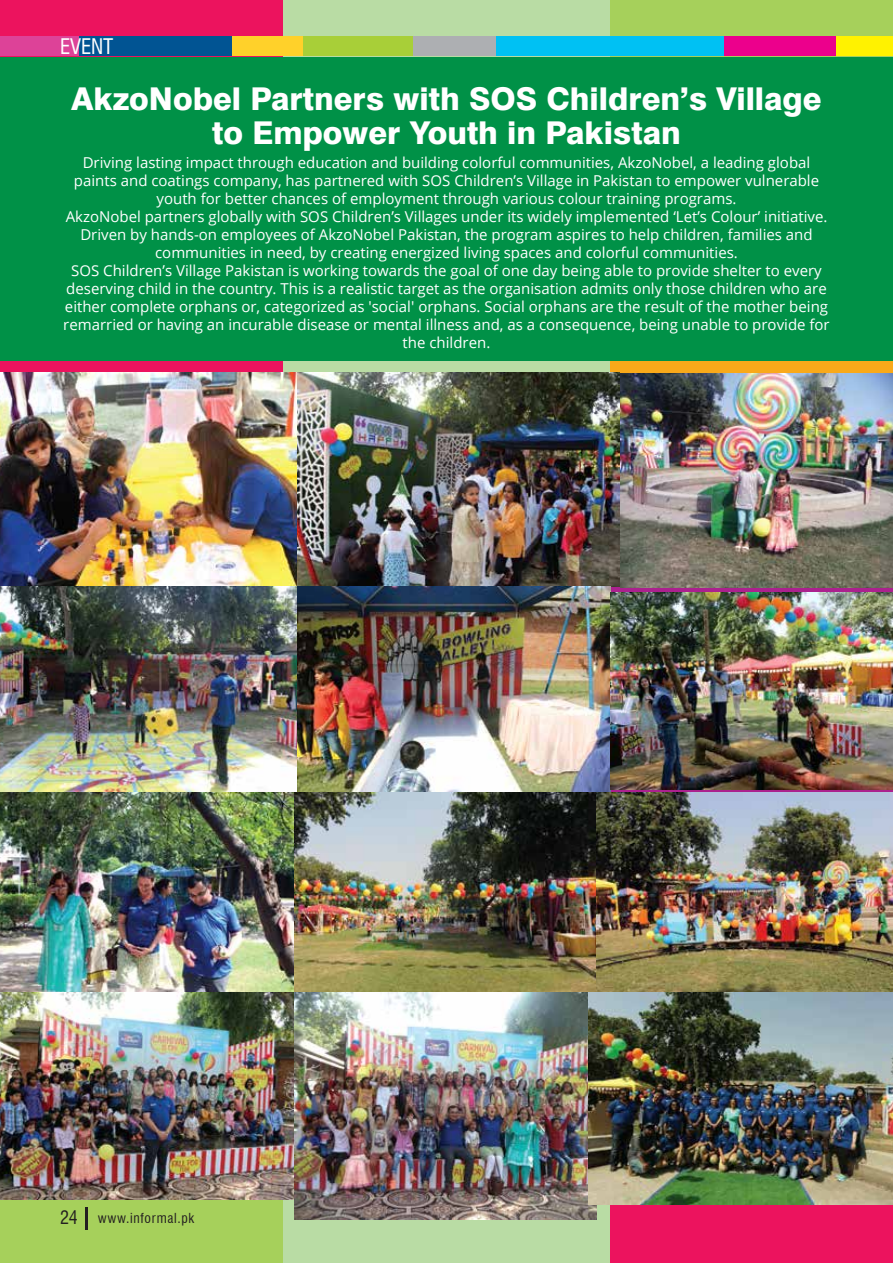
<style>
.page{position:relative;width:893px;height:1263px;background:#b9dca4}
.page>*{position:absolute;margin:0;border:0;box-sizing:border-box;transform-origin:0 0}
.t1{font:800 31.5px/33.5px "Swiss 721 BT";color:#fff;text-align:center}
.t2{font:condensed 21px "Swiss 721 BT";letter-spacing:-.01em;color:#fff}
.t3{font:15px/18px "Open Sans";color:#fff;text-align:center}
.t4{font:condensed 13.5px "Swiss 721 BT";letter-spacing:.05em;color:#231f20}
.s1{font-size:18px}
</style>
<div class="page">
<div style="left:610px;top:870px;width:283px;height:393px;background:#ec135e"></div>
<div style="left:0;top:1010px;width:283px;height:253px;background:#a6d05b"></div>
<div style="left:0;top:0;width:283px;height:392px;background:#ec135e"></div>
<div style="left:610px;top:191px;width:283px;height:267px;background:#f9a91a"></div>
<div style="left:610px;top:0;width:283px;height:253px;background:#a6d05b"></div>
<div style="left:724px;top:36px;width:117px;height:20px;background:#ec008c"></div>
<div style="left:837px;top:36px;width:56px;height:20px;background:#fff200"></div>
<div style="left:0;top:36px;width:80px;height:20px;background:#dd4298"></div>
<div style="left:79px;top:36px;width:153px;height:20px;background:#015493"></div>
<div style="left:232px;top:36px;width:71px;height:20px;background:#ffd12a"></div>
<div style="left:303px;top:36px;width:110px;height:20px;background:#a8cf38"></div>
<div style="left:413px;top:36px;width:83px;height:20px;background:#adafb2"></div>
<div style="left:497px;top:36px;width:227px;height:20px;background:#00c1f3"></div>
<div style="left:0;top:57px;width:893px;height:304px;background:#009147"></div>
<hr style="left:85px;top:1207px;width:2px;height:23px;background:#231f20">
<img style="left:0;top:372px;width:298px;height:215px">
<img style="left:298px;top:372px;width:321px;height:215px">
<img style="left:621px;top:374px;width:272px;height:214px">
<img style="left:0;top:587px;width:610px;height:206px">
<img style="left:610px;top:592px;width:283px;height:198px">
<img style="left:0;top:793px;width:294px;height:200px">
<img style="left:294px;top:793px;width:302px;height:426px">
<img style="left:596px;top:793px;width:297px;height:200px">
<img style="left:0;top:993px;width:297px;height:207px">
<img style="left:589px;top:993px;width:304px;height:212px">
<h2 class="t2" style="left:60px;top:34px;width:55px">EVENT</h2>
<h1 class="t1" style="left:71px;top:82px;width:752px">AkzoNobel Partners with SOS Children’s Village to Empower Youth in Pakistan</h1>
<p class="t3" style="left:63px;top:153px;width:768px">Driving lasting impact through education and building colorful communities, AkzoNobel, a leading global paints and coatings company, has partnered with SOS Children’s Village in Pakistan to empower vulnerable youth for better chances of employment through various colour training programs.<br>AkzoNobel partners globally with SOS Children’s Villages under its widely implemented ‘Let’s Colour’ initiative.<br>Driven by hands-on employees of AkzoNobel Pakistan, the program aspires to help children, families and communities in need, by creating energized living spaces and colorful communities.<br>SOS Children’s Village Pakistan is working towards the goal of one day being able to provide shelter to every deserving child in the country. This is a realistic target as the organisation admits only those children who are either complete orphans or, categorized as 'social' orphans. Social orphans are the result of the mother being remarried or having an incurable disease or mental illness and, as a consequence, being unable to provide for the children.</p>
<p class="t4" style="left:60px;top:1210px;width:136px"><span class="s1">24</span> www.informal.pk</p>
</div>
